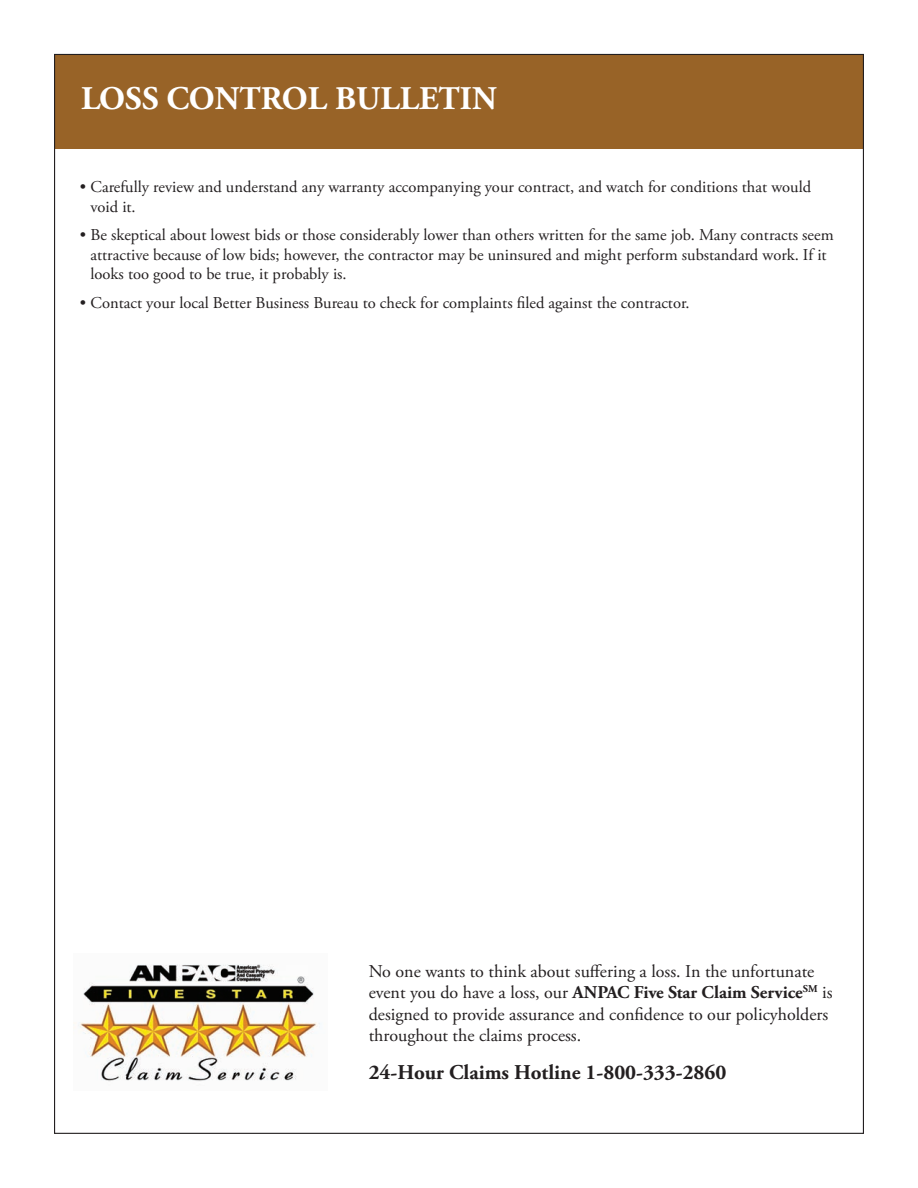
<style>
.page{position:relative;width:918px;height:1188px;background:#fff}
.page>*{position:absolute;margin:0;border:0;box-sizing:border-box;transform-origin:0 0}
.t1{font:700 33px "Adobe Garamond Pro";color:#fff}
.t2{font:700 21px "Adobe Garamond Pro";color:#231f20}
.t3{font:18px/21.6px "Adobe Garamond Pro";color:#231f20}
.t4{font:16.5px/19.5px "Adobe Garamond Pro";color:#231f20}
.s1{font-weight:700}
</style>
<div class="page">
<div style="left:55px;top:55px;width:808px;height:94px;background:#986327"></div>
<img style="left:74px;top:964px;width:246px;height:118px">
<p class="t1" style="left:81px;top:79px;width:417px">LOSS CONTROL BULLETIN</p>
<p class="t4" style="left:91px;top:178px;width:722px;text-indent:-11px">• Carefully review and understand any warranty accompanying your contract, and watch for conditions that would void it.</p>
<p class="t4" style="left:91px;top:226px;width:745px;text-indent:-11px">• Be skeptical about lowest bids or those considerably lower than others written for the same job. Many contracts seem attractive because of low bids; however, the contractor may be uninsured and might perform substandard work. If it looks too good to be true, it probably is.</p>
<p class="t4" style="left:80px;top:294px;width:611px">• Contact your local Better Business Bureau to check for complaints filed against the contractor.</p>
<p class="t3" style="left:369px;top:961px;width:465px">No one wants to think about suffering a loss. In the unfortunate event you do have a loss, our <span class="s1">ANPAC Five Star Claim Service</span><sup>SM</sup> is designed to provide assurance and confidence to our policyholders throughout the claims process.</p>
<p class="t2" style="left:369px;top:1060px;width:359px">24-Hour Claims Hotline 1-800-333-2860</p>
</div>
